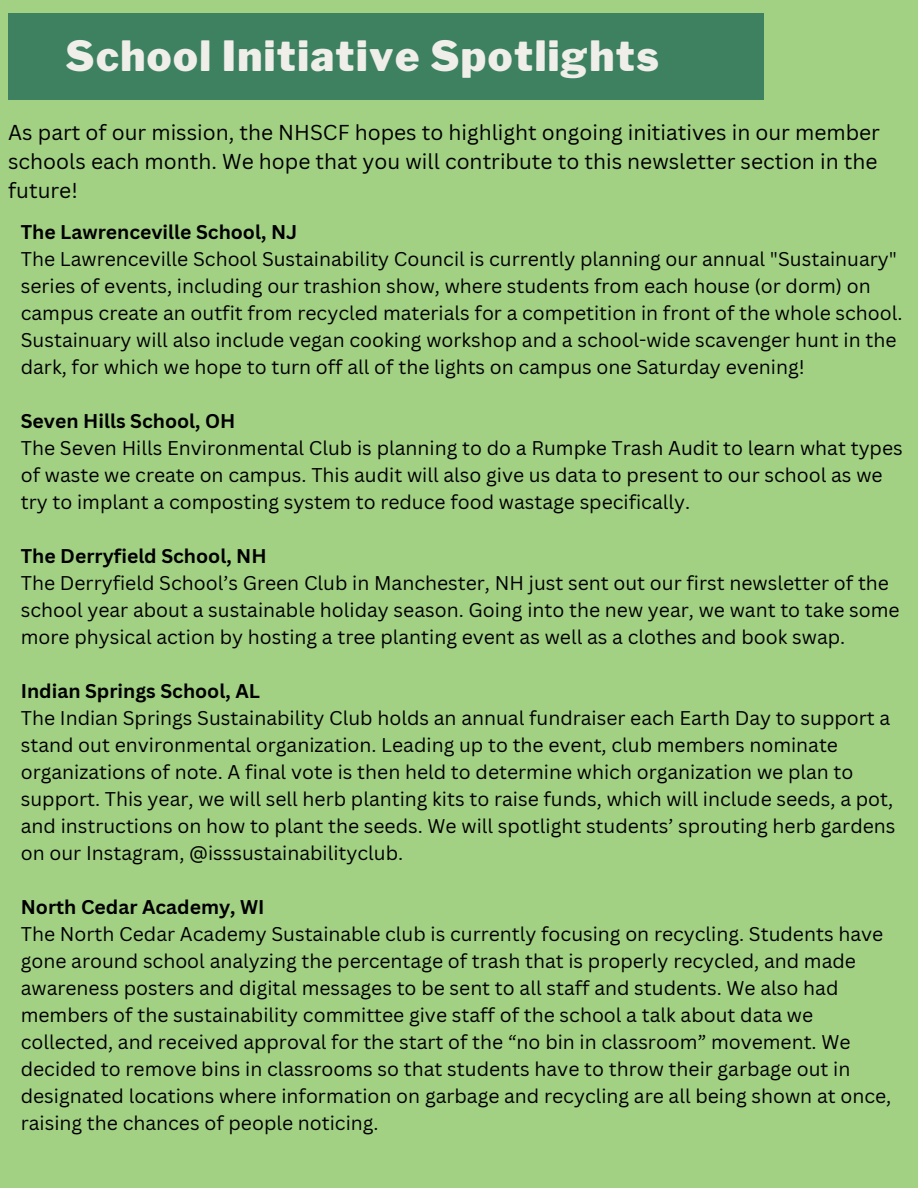
<style>
.page{position:relative;width:918px;height:1188px;background:#a2d184}
.page>*{position:absolute;margin:0;border:0;box-sizing:border-box;transform-origin:0 0}
.t1{font:900 41.25px "Libre Franklin";letter-spacing:.035em;color:#efeee9}
.t2{font:21px/29.2px "Canva Sans";color:#000;text-align:justify}
.t3{font:19.35px/27px "Canva Sans";color:#000}
.t4{font:700 19.35px "Canva Sans";color:#000}
</style>
<div class="page">
<div style="left:8px;top:14px;width:756px;height:86px;background:#3d8161"></div>
<h1 class="t1" style="left:66px;top:31px;width:595px">School Initiative Spotlights</h1>
<p class="t2" style="left:8px;top:117px;width:873px">As part of our mission, the NHSCF hopes to highlight ongoing initiatives in our member schools each month. We hope that you will contribute to this newsletter section in the future!</p>
<p class="t4" style="left:21px;top:219px;width:278px">The Lawrenceville School, NJ</p>
<p class="t3" style="left:21px;top:245px;width:883px">The Lawrenceville School Sustainability Council is currently planning our annual "Sustainuary" series of events, including our trashion show, where students from each house (or dorm) on campus create an outfit from recycled materials for a competition in front of the whole school.<br>Sustainuary will also include vegan cooking workshop and a school-wide scavenger hunt in the dark, for which we hope to turn off all of the lights on campus one Saturday evening!</p>
<p class="t4" style="left:21px;top:408px;width:216px">Seven Hills School, OH</p>
<p class="t3" style="left:21px;top:434px;width:884px">The Seven Hills Environmental Club is planning to do a Rumpke Trash Audit to learn what types of waste we create on campus. This audit will also give us data to present to our school as we try to implant a composting system to reduce food wastage specifically.</p>
<p class="t4" style="left:21px;top:543px;width:247px">The Derryfield School, NH</p>
<p class="t3" style="left:21px;top:569px;width:880px">The Derryfield School’s Green Club in Manchester, NH just sent out our first newsletter of the school year about a sustainable holiday season. Going into the new year, we want to take some more physical action by hosting a tree planting event as well as a clothes and book swap.</p>
<p class="t4" style="left:21px;top:678px;width:241px">Indian Springs School, AL</p>
<p class="t3" style="left:21px;top:704px;width:876px">The Indian Springs Sustainability Club holds an annual fundraiser each Earth Day to support a stand out environmental organization. Leading up to the event, club members nominate organizations of note. A final vote is then held to determine which organization we plan to support. This year, we will sell herb planting kits to raise funds, which will include seeds, a pot, and instructions on how to plant the seeds. We will spotlight students’ sprouting herb gardens on our Instagram, @isssustainabilityclub.</p>
<p class="t4" style="left:21px;top:894px;width:245px">North Cedar Academy, WI</p>
<p class="t3" style="left:21px;top:920px;width:872px">The North Cedar Academy Sustainable club is currently focusing on recycling. Students have gone around school analyzing the percentage of trash that is properly recycled, and made awareness posters and digital messages to be sent to all staff and students. We also had members of the sustainability committee give staff of the school a talk about data we collected, and received approval for the start of the “no bin in classroom” movement. We decided to remove bins in classrooms so that students have to throw their garbage out in designated locations where information on garbage and recycling are all being shown at once, raising the chances of people noticing.</p>
</div>
